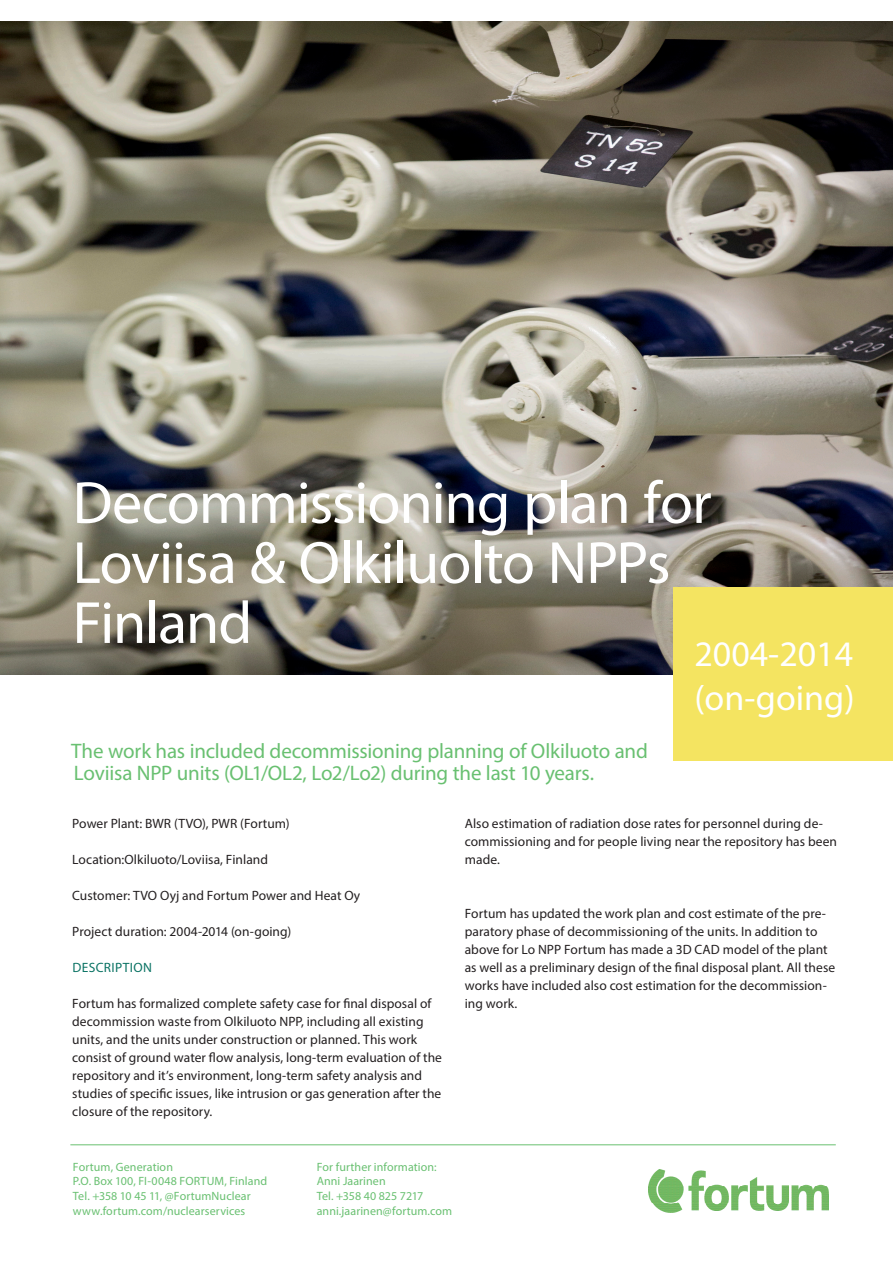
<style>
.page{position:relative;width:893px;height:1263px;background:#fff}
.page>*{position:absolute;margin:0;border:0;box-sizing:border-box;transform-origin:0 0}
.PAGE_HEADING{font:60px/60px "Myriad Pro";letter-spacing:-.02em;color:#fff}
.Info_box_big{font:36px/43.2px "Myriad Pro";color:#fff}
.LEADING{font:21px/21.8px "Myriad Pro";letter-spacing:-.01em;color:#69c071}
.BODY_TEXT{font:13.5px/18px "Myriad Pro";letter-spacing:.005em;color:#231f20}
.BODY_TEXT-2{font:13.5px "Myriad Pro";letter-spacing:.03em;color:#0b7364}
.GT_EESTI_REGULAR{font:12px "Myriad Pro";letter-spacing:.005em;color:#69c071}
</style>
<div class="page">
<img style="left:0;top:22px;width:893px;height:652px">
<div style="left:673px;top:588px;width:220px;height:173px;background:#f4e461"></div>
<img style="left:648px;top:1170px;width:181px;height:42px">
<hr style="left:70px;top:1144px;width:766px;height:1px;background:#69c071">
<p class="PAGE_HEADING" style="left:73px;top:472px;width:641px">Decommissioning plan for<br>Loviisa &amp; Olkiluolto NPPs<br>Finland</p>
<p class="Info_box_big" style="left:694px;top:632px;width:162px">2004-2014 (on-going)</p>
<p class="LEADING" style="left:71px;top:740px;width:578px">The work has included decommissioning planning of Olkiluoto and<br>Loviisa NPP units (OL1/OL2, Lo2/Lo2) during the last 10 years.</p>
<p class="BODY_TEXT" style="left:72px;top:814px;width:219px">Power Plant: BWR (TVO), PWR (Fortum)</p>
<p class="BODY_TEXT" style="left:72px;top:850px;width:197px">Location:Olkiluoto/Loviisa, Finland</p>
<p class="BODY_TEXT" style="left:72px;top:886px;width:289px">Customer: TVO Oyj and Fortum Power and Heat Oy</p>
<p class="BODY_TEXT" style="left:72px;top:922px;width:221px">Project duration: 2004-2014 (on-going)</p>
<p class="BODY_TEXT-2" style="left:72px;top:959px;width:81px">DESCRIPTION</p>
<p class="BODY_TEXT" style="left:72px;top:994px;width:371px">Fortum has formalized complete safety case for final disposal of decommission waste from Olkiluoto NPP, including all existing units, and the units under construction or planned. This work consist of ground water flow analysis, long-term evaluation of the repository and it’s environment, long-term safety analysis and studies of specific issues, like intrusion or gas generation after the closure of the repository.</p>
<p class="BODY_TEXT" style="left:465px;top:814px;width:374px">Also estimation of radiation dose rates for personnel during de&shy;commissioning and for people living near the repository has been made.</p>
<p class="BODY_TEXT" style="left:465px;top:904px;width:372px">Fortum has updated the work plan and cost estimate of the pre&shy;paratory phase of decommissioning of the units. In addition to above for Lo NPP Fortum has made a 3D CAD model of the plant as well as a preliminary design of the final disposal plant. All these works have included also cost estimation for the decommission&shy;ing work.</p>
<p class="GT_EESTI_REGULAR" style="left:73px;top:1159px;width:102px">Fortum, Generation</p>
<p class="GT_EESTI_REGULAR" style="left:73px;top:1174px;width:196px">P.O. Box 100, FI-0048 FORTUM, Finland</p>
<p class="GT_EESTI_REGULAR" style="left:73px;top:1188px;width:179px">Tel. +358 10 45 11, @FortumNuclear</p>
<p class="GT_EESTI_REGULAR" style="left:73px;top:1203px;width:174px">www.fortum.com/nuclearservices</p>
<p class="GT_EESTI_REGULAR" style="left:317px;top:1159px;width:121px">For further information:</p>
<p class="GT_EESTI_REGULAR" style="left:317px;top:1174px;width:70px">Anni Jaarinen</p>
<p class="GT_EESTI_REGULAR" style="left:317px;top:1188px;width:108px">Tel. +358 40 825 7217</p>
<p class="GT_EESTI_REGULAR" style="left:317px;top:1203px;width:137px">anni.jaarinen@fortum.com</p>
</div>
